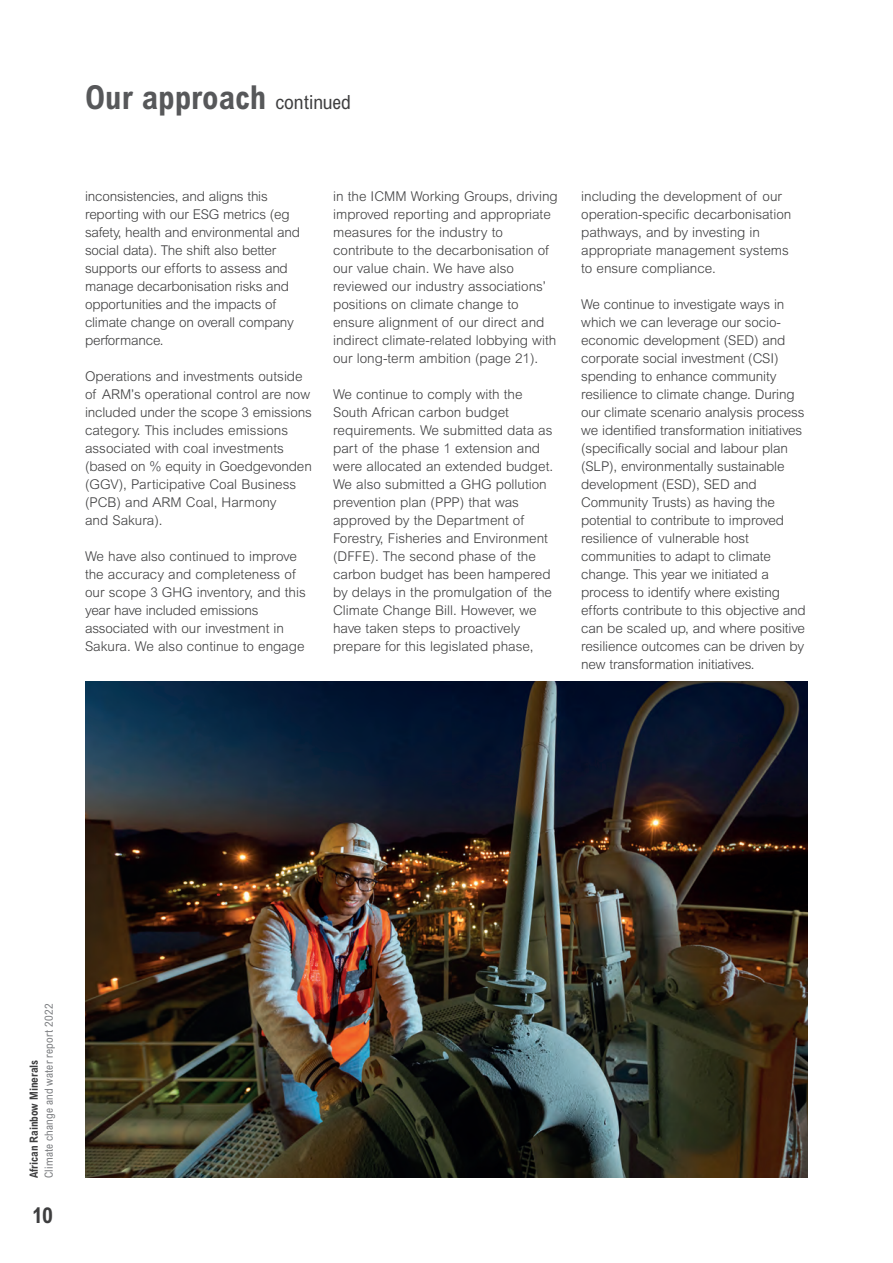
<style>
.page{position:relative;width:893px;height:1263px;background:#fff}
.page>*{position:absolute;margin:0;border:0;box-sizing:border-box;transform-origin:0 0}
._2022___Section_head{font:700 condensed 33px "Arial MT Std";color:#57585a}
.t1{font:700 condensed 21.75px "Arial MT Std";color:#3e3e3f}
._2022___body_copy{font:300 13.5px/18px "Arial MT Std";letter-spacing:-.01em;color:#3e3e3f}
.t2{font:condensed 11.25px "Arial MT Std";letter-spacing:.02em;color:#7a7c7f}
.t3{font:700 condensed 11.25px "Arial MT Std";color:#3e3e3f}
.s1{font-weight:400;font-size:19.5px;color:#3e3e3f}
</style>
<div class="page">
<img style="left:85px;top:682px;width:723px;height:496px">
<p class="_2022___Section_head" style="left:85px;top:78px;width:267px">Our approach <span class="s1">continued</span></p>
<p class="_2022___body_copy" style="left:85px;top:187px;width:216px">inconsistencies, and aligns this reporting with our ESG metrics (eg safety, health and environmental and social data). The shift also better supports our efforts to assess and manage decarbonisation risks and opportunities and the impacts of climate change on overall company performance.</p>
<p class="_2022___body_copy" style="left:85px;top:367px;width:228px">Operations and investments outside of ARM’s operational control are now included under the scope 3 emissions category. This includes emissions associated with coal investments (based on % equity in Goedgevonden (GGV), Participative Coal Business (PCB) and ARM Coal, Harmony<br>and Sakura).</p>
<p class="_2022___body_copy" style="left:85px;top:547px;width:222px">We have also continued to improve the accuracy and completeness of our scope 3 GHG inventory, and this year have included emissions associated with our investment in Sakura. We also continue to engage</p>
<p class="_2022___body_copy" style="left:333px;top:187px;width:226px">in the ICMM Working Groups, driving improved reporting and appropriate measures for the industry to contribute to the decarbonisation of our value chain. We have also reviewed our industry associations’ positions on climate change to ensure alignment of our direct and indirect climate-related lobbying with our long-term ambition (page 21).</p>
<p class="_2022___body_copy" style="left:333px;top:385px;width:222px">We continue to comply with the<br>South African carbon budget requirements. We submitted data as part of the phase 1 extension and were allocated an extended budget.<br>We also submitted a GHG pollution prevention plan (PPP) that was approved by the Department of<br>Forestry, Fisheries and Environment (DFFE). The second phase of the carbon budget has been hampered by delays in the promulgation of the<br>Climate Change Bill. However, we have taken steps to proactively prepare for this legislated phase,</p>
<p class="_2022___body_copy" style="left:581px;top:187px;width:212px">including the development of our operation-specific decarbonisation pathways, and by investing in appropriate management systems to ensure compliance.</p>
<p class="_2022___body_copy" style="left:581px;top:295px;width:226px">We continue to investigate ways in which we can leverage our socio&shy;economic development (SED) and corporate social investment (CSI) spending to enhance community resilience to climate change. During our climate scenario analysis process we identified transformation initiatives (specifically social and labour plan (SLP), environmentally sustainable development (ESD), SED and Community Trusts) as having the potential to contribute to improved resilience of vulnerable host communities to adapt to climate change. This year we initiated a process to identify where existing efforts contribute to this objective and can be scaled up, and where positive resilience outcomes can be driven by new transformation initiatives.</p>
<p class="t2" style="left:42px;top:1178px;width:176px;rotate:-90deg">Climate change and water report 2022</p>
<p class="t3" style="left:27px;top:1178px;width:120px;rotate:-90deg">African Rainbow Minerals</p>
<h2 class="t1" style="left:32px;top:1202px;width:22px">10</h2>
</div>
